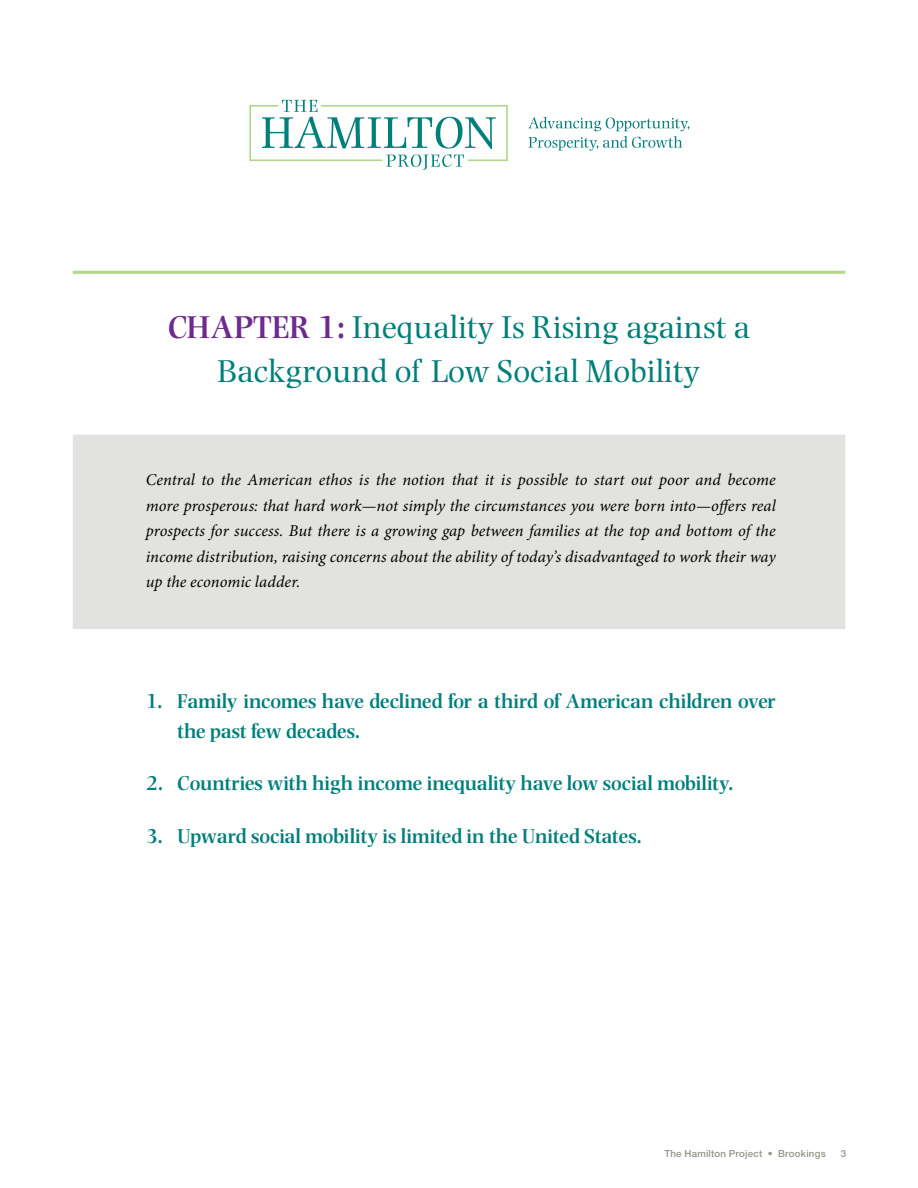
<style>
.page{position:relative;width:918px;height:1188px;background:#fff}
.page>*{position:absolute;margin:0;border:0;box-sizing:border-box;transform-origin:0 0}
.t1{font:33px/43.5px "Photina MT Std";color:#007f7b;text-align:center}
.t2{font:600 21px/30px "Photina MT Std";color:#007f7b}
.t3{font:italic 16.5px/25.5px "Minion Pro";color:#000;text-align:justify}
.t4{font:500 9.75px "Helvetica Neue";letter-spacing:.02em;color:#94948b}
.s1{font-weight:600;color:#6e2a8d}
</style>
<div class="page">
<svg style="left:72px;top:270px;width:774px;height:4px;background:#c5e1a5"></svg>
<div style="left:72px;top:434px;width:774px;height:196px;background:#e2e3e0;border:1px solid #fff"></div>
<svg style="left:249px;top:100px;width:259px;height:70px"></svg>
<svg style="left:528px;top:117px;width:161px;height:34px"></svg>
<h1 class="t1" style="left:168px;top:306px;width:584px"><span class="s1">CHAPTER 1:</span> Inequality Is Rising against a<br>Background of Low Social Mobility</h1>
<p class="t3" style="left:146px;top:467px;width:632px">Central to the American ethos is the notion that it is possible to start out poor and become more prosperous: that hard work—not simply the circumstances you were born into—offers real prospects for success. But there is a growing gap between families at the top and bottom of the income distribution, raising concerns about the ability of today’s disadvantaged to work their way up the economic ladder.</p>
<p class="t2" style="left:177px;top:686px;width:600px;text-indent:-32px">1. Family incomes have declined for a third of American children over the past few decades.</p>
<p class="t2" style="left:146px;top:768px;width:589px">2. Countries with high income inequality have low social mobility.</p>
<p class="t2" style="left:146px;top:821px;width:498px">3. Upward social mobility is limited in the United States.</p>
<p class="t4" style="left:664px;top:1147px;width:163px">The Hamilton Project • Brookings</p>
<p class="t4" style="left:841px;top:1147px;width:7px">3</p>
</div>
